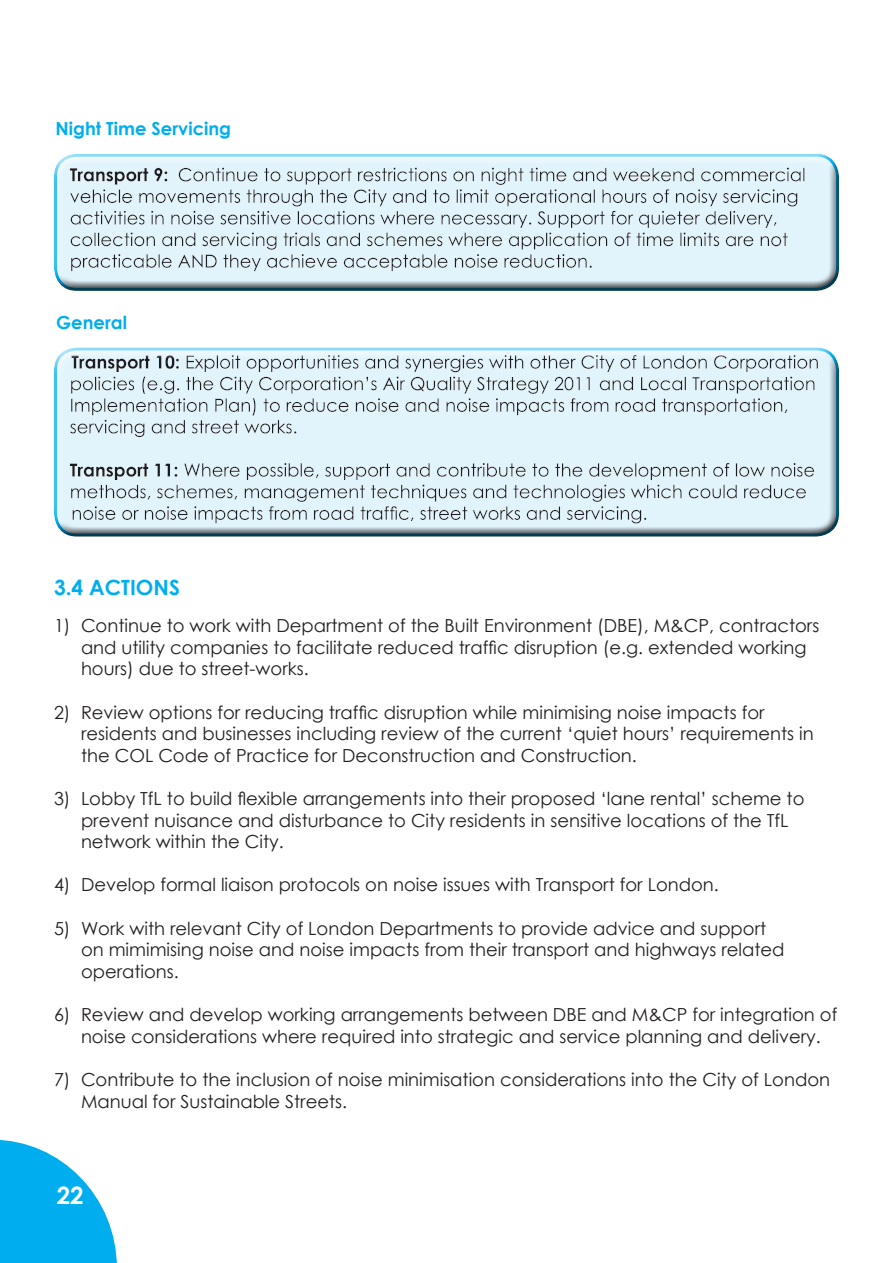
<style>
.page{position:relative;width:893px;height:1263px;background:#fff}
.page>*{position:absolute;margin:0;border:0;box-sizing:border-box;transform-origin:0 0}
.t1{font:700 24px "Century Gothic";color:#fff}
.Heading_Level_2{font:700 21px "Century Gothic";color:#00aeef}
.t2{font:18px/21.6px "Century Gothic";color:#231f20}
.Sub_Heading{font:700 18px "Century Gothic";color:#00aeef}
</style>
<div class="page">
<svg style="left:0;top:1140px;width:117px;height:123px"></svg>
<div style="left:54px;top:1185px;width:32px;height:32px;background:#00aeef"></div>
<div style="left:53px;top:153px;width:787px;height:125px;background:#fff;opacity:.75"></div>
<div style="left:53px;top:159px;width:787px;height:133px;background:#231f20;opacity:.75"></div>
<div style="left:53px;top:347px;width:787px;height:177px;background:#fff;opacity:.75"></div>
<div style="left:53px;top:353px;width:787px;height:186px;background:#231f20;opacity:.75"></div>
<p class="Sub_Heading" style="left:55px;top:115px;width:177px">Night Time Servicing</p>
<p class="Sub_Heading" style="left:56px;top:309px;width:72px">General</p>
<p class="Heading_Level_2" style="left:54px;top:571px;width:128px">3.4 ACTIONS</p>
<p class="t2" style="left:81px;top:615px;width:740px;text-indent:-27px">1) Continue to work with Department of the Built Environment (DBE), M&amp;CP, contractors and utility companies to facilitate reduced traffic disruption (e.g. extended working hours) due to street-works.</p>
<p class="t2" style="left:81px;top:701px;width:734px;text-indent:-27px">2) Review options for reducing traffic disruption while minimising noise impacts for residents and businesses including review of the current ‘quiet hours’ requirements in the COL Code of Practice for Deconstruction and Construction.</p>
<p class="t2" style="left:81px;top:787px;width:725px;text-indent:-27px">3) Lobby TfL to build flexible arrangements into their proposed ‘lane rental’ scheme to prevent nuisance and disturbance to City residents in sensitive locations of the TfL network within the City.</p>
<p class="t2" style="left:54px;top:874px;width:666px">4) Develop formal liaison protocols on noise issues with Transport for London.</p>
<p class="t2" style="left:81px;top:917px;width:705px;text-indent:-27px">5) Work with relevant City of London Departments to provide advice and support on mimimising noise and noise impacts from their transport and highways related operations.</p>
<p class="t2" style="left:54px;top:1003px;width:785px;text-align:center">6) Review and develop working arrangements between DBE and M&amp;CP for integration of noise considerations where required into strategic and service planning and delivery.</p>
<p class="t2" style="left:81px;top:1068px;width:751px;text-indent:-27px">7) Contribute to the inclusion of noise minimisation considerations into the City of London<br>Manual for Sustainable Streets.</p>
<h1 class="t1" style="left:57px;top:1177px;width:28px">22</h1>
</div>
